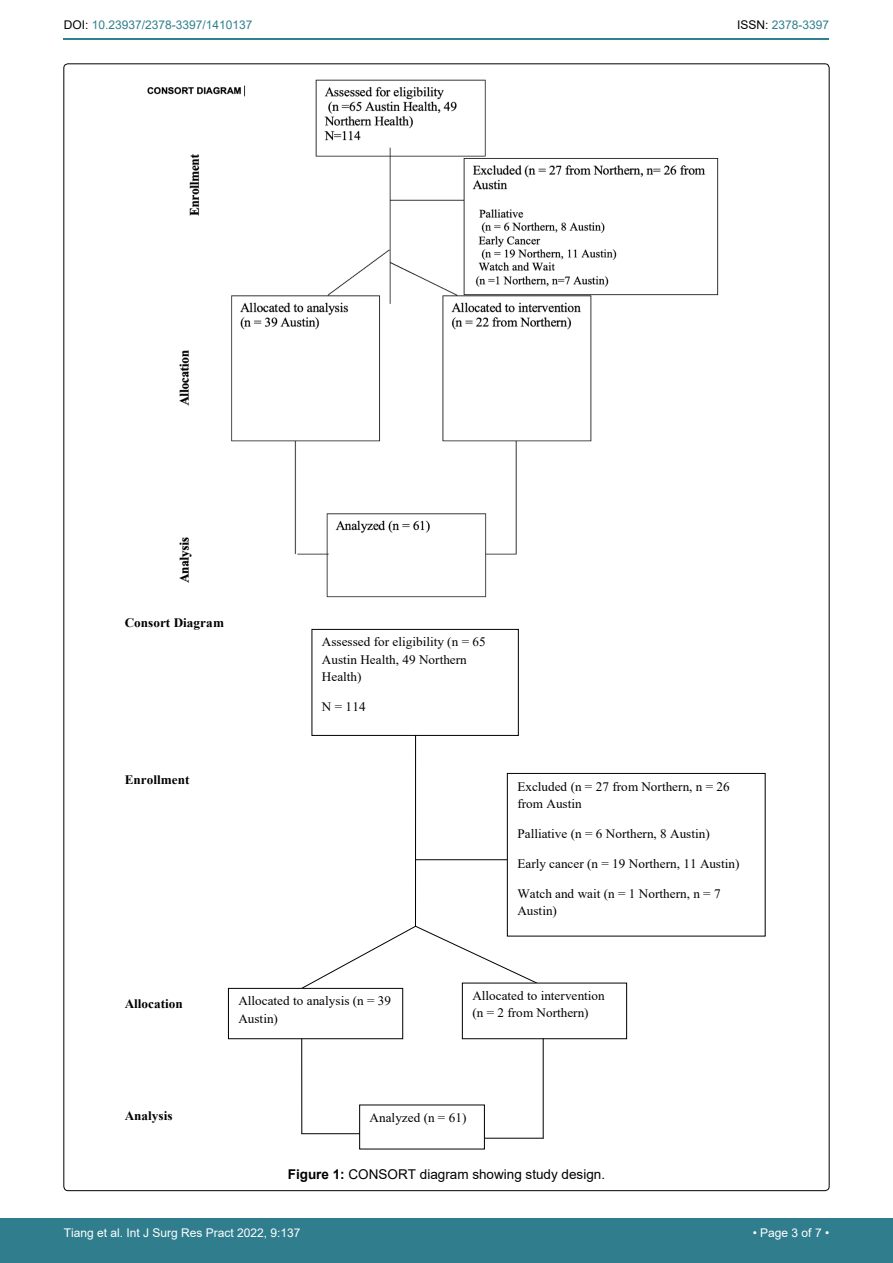
<style>
.page{position:relative;width:893px;height:1263px;background:#fff}
.page>*{position:absolute;margin:0;border:0;box-sizing:border-box;transform-origin:0 0}
.t1{font:13.5px "Arial";color:#000}
.t2{font:12.9px/17.1px "Times New Roman";color:#010101}
.t3{font:700 12.9px "Times New Roman";color:#010101}
.t4{font:12px "Arial";color:#fff}
.t5{font:12px "Arial";color:#30808d}
.s1{color:#000}
.s2{font-weight:700}
</style>
<div class="page">
<hr style="left:64px;top:38px;width:765px;height:2px;background:#30808d">
<div style="left:0;top:1218px;width:893px;height:45px;background:#307d8d"></div>
<img style="left:147px;top:79px;width:572px;height:550px">
<div style="left:311px;top:629px;width:208px;height:107px;border:1px solid #010101"></div>
<hr style="left:415px;top:735px;width:1px;height:191px;background:#010101">
<hr style="left:416px;top:859px;width:91px;height:1px;background:#010101">
<div style="left:507px;top:773px;width:259px;height:163px;border:1px solid #010101"></div>
<svg style="left:300px;top:925px;width:238px;height:65px"></svg>
<div style="left:228px;top:988px;width:175px;height:51px;border:1px solid #010101"></div>
<div style="left:462px;top:983px;width:165px;height:56px;background:#fff"></div>
<hr style="left:301px;top:1039px;width:1px;height:95px;background:#010101">
<hr style="left:543px;top:1039px;width:1px;height:99px;background:#010101">
<hr style="left:302px;top:1133px;width:58px;height:1px;background:#010101">
<hr style="left:484px;top:1138px;width:59px;height:1px;background:#010101">
<p class="t5" style="left:64px;top:17px;width:190px"><span class="s1">DOI:</span> 10.23937/2378-3397/1410137</p>
<p class="t5" style="left:737px;top:17px;width:94px"><span class="s1">ISSN:</span> 2378-3397</p>
<p class="t3" style="left:125px;top:614px;width:101px">Consort Diagram</p>
<p class="t3" style="left:125px;top:770px;width:66px">Enrollment</p>
<p class="t2" style="left:322px;top:633px;width:165px">Assessed for eligibility (n = 65<br>Austin Health, 49 Northern<br>Health)</p>
<p class="t2" style="left:322px;top:698px;width:45px">N = 114</p>
<p class="t2" style="left:517px;top:777px;width:214px">Excluded (n = 27 from Northern, n = 26 from Austin</p>
<p class="t2" style="left:517px;top:824px;width:194px">Palliative (n = 6 Northern, 8 Austin)</p>
<p class="t2" style="left:517px;top:855px;width:224px">Early cancer (n = 19 Northern, 11 Austin)</p>
<p class="t2" style="left:517px;top:885px;width:205px">Watch and wait (n = 1 Northern, n = 7<br>Austin)</p>
<p class="t3" style="left:125px;top:994px;width:60px">Allocation</p>
<p class="t2" style="left:238px;top:992px;width:154px">Allocated to analysis (n = 39<br>Austin)</p>
<p class="t2" style="left:472px;top:987px;width:134px">Allocated to intervention (n = 2 from Northern)</p>
<p class="t3" style="left:125px;top:1106px;width:49px">Analysis</p>
<p class="t2" style="left:370px;top:1109px;width:98px">Analyzed (n = 61)</p>
<p class="t1" style="left:288px;top:1165px;width:319px"><span class="s2">Figure 1:</span> CONSORT diagram showing study design.</p>
<p class="t4" style="left:64px;top:1224px;width:238px">Tiang et al. Int J Surg Res Pract 2022, 9:137</p>
<p class="t4" style="left:753px;top:1224px;width:78px">• Page 3 of 7 •</p>
</div>
